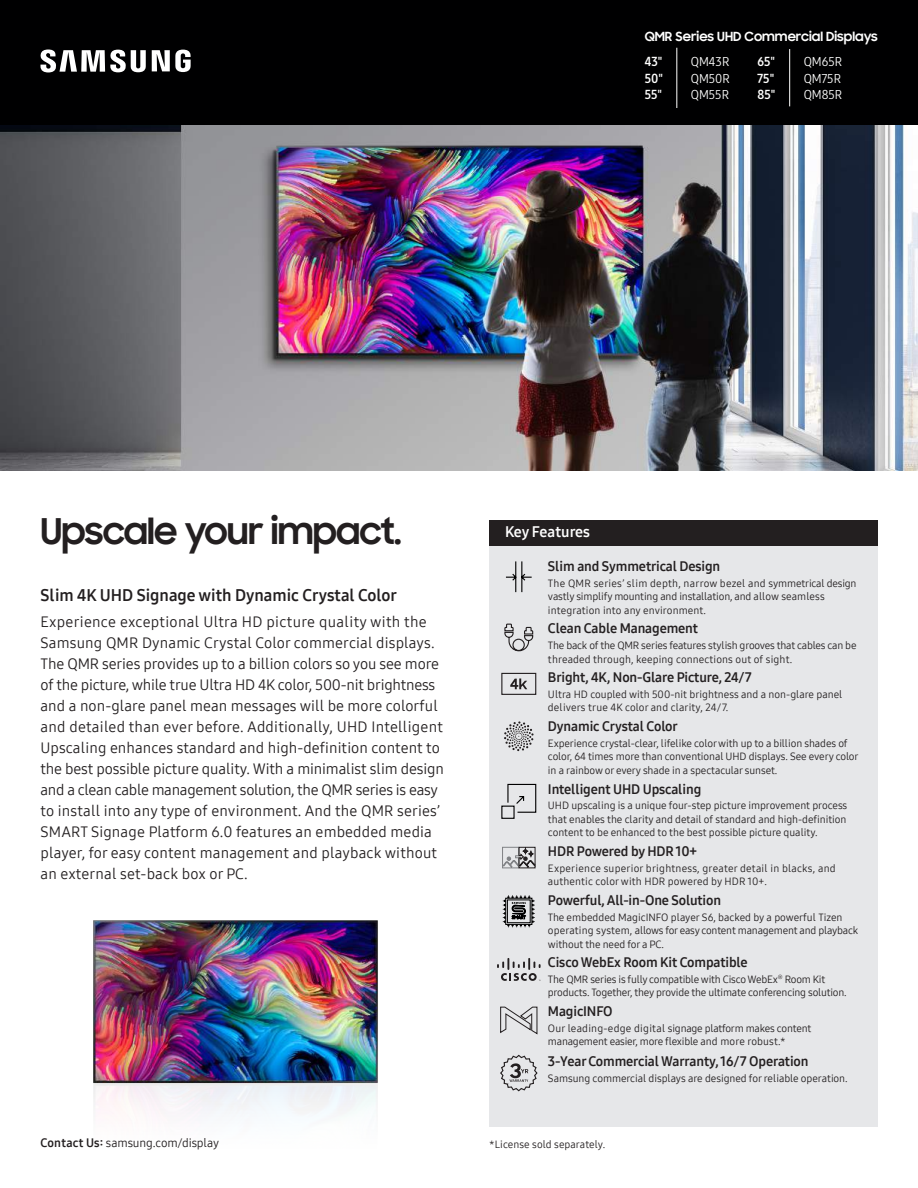
<style>
.page{position:relative;width:918px;height:1188px;background:#fff}
.page>*{position:absolute;margin:0;border:0;box-sizing:border-box;transform-origin:0 0}
.t1{font:700 36px "Samsung Sharp Sans";letter-spacing:-.02em;color:#231f20}
.t2{font:16.5px "Samsung One 700";color:#231f20}
.t3{font:15px/21px "Samsung One 400";letter-spacing:.005em;color:#231f20}
.t4{font:15px "Samsung One 700";color:#fff}
.t5{font:13.5px "Samsung One 700";letter-spacing:-.01em;color:#231f20}
.t6{font:700 12.75px "Samsung Sharp Sans";color:#fff}
.t7{font:12.75px/16.6px "Samsung One 400 C";color:#fff;text-align:justify}
.t8{font:12.75px/16.6px "Samsung One 700 C";color:#fff;text-align:justify}
.t9{font:12px "Samsung One 400";letter-spacing:-.01em;color:#231f20}
.t10{font:10.5px/13.5px "Samsung One 400";letter-spacing:-.01em;color:#231f20}
.t11{font:10.5px/13.5px "Samsung One 400";letter-spacing:.02em;color:#231f20}
.s1{font-family:"Samsung One 700"}
</style>
<div class="page">
<img style="left:0;top:124px;width:918px;height:346px">
<div style="left:489px;top:544px;width:389px;height:582px;background:#e6e7e9"></div>
<div style="left:0;top:0;width:918px;height:124px;background:#000001"></div>
<svg style="left:41px;top:50px;width:105px;height:22px"></svg>
<svg style="left:152px;top:50px;width:39px;height:22px"></svg>
<img style="left:93px;top:920px;width:285px;height:191px">
<hr style="left:789px;top:49px;width:1px;height:57px;background:#fff">
<hr style="left:676px;top:48px;width:1px;height:60px;background:#fff">
<div style="left:489px;top:520px;width:389px;height:26px;background:#231f20"></div>
<svg style="left:497px;top:958px;width:44px;height:23px"></svg>
<svg style="left:504px;top:721px;width:30px;height:30px"></svg>
<svg style="left:502px;top:846px;width:34px;height:23px"></svg>
<svg style="left:506px;top:561px;width:26px;height:32px"></svg>
<svg style="left:504px;top:623px;width:30px;height:29px"></svg>
<div style="left:501px;top:673px;width:35px;height:22px;border:1px solid #231f20"></div>
<svg style="left:510px;top:678px;width:17px;height:11px"></svg>
<svg style="left:501px;top:783px;width:36px;height:36px"></svg>
<svg style="left:500px;top:1054px;width:38px;height:38px"></svg>
<svg style="left:503px;top:895px;width:32px;height:32px"></svg>
<svg style="left:500px;top:1006px;width:38px;height:29px"></svg>
<p class="t6" style="left:645px;top:27px;width:235px">QMR Series UHD Commercial Displays</p>
<p class="t8" style="left:758px;top:53px;width:19px">65" 75" 85"</p>
<p class="t7" style="left:804px;top:53px;width:40px">QM65R QM75R QM85R</p>
<p class="t8" style="left:645px;top:53px;width:20px">43" 50" 55"</p>
<p class="t7" style="left:691px;top:53px;width:41px">QM43R QM50R QM55R</p>
<h1 class="t1" style="left:40px;top:505px;width:363px">Upscale your impact.</h1>
<h2 class="t2" style="left:40px;top:584px;width:358px">Slim 4K UHD Signage with Dynamic Crystal Color</h2>
<p class="t3" style="left:40px;top:611px;width:405px">Experience exceptional Ultra HD picture quality with the Samsung QMR Dynamic Crystal Color commercial displays.<br>The QMR series provides up to a billion colors so you see more of the picture, while true Ultra HD 4K color, 500-nit brightness and a non-glare panel mean messages will be more colorful and detailed than ever before. Additionally, UHD Intelligent Upscaling enhances standard and high-definition content to the best possible picture quality. With a minimalist slim design and a clean cable management solution, the QMR series is easy to install into any type of environment. And the QMR series’ SMART Signage Platform 6.0 features an embedded media player, for easy content management and playback without an external set-back box or PC.</p>
<h3 class="t4" style="left:505px;top:522px;width:87px">Key Features</h3>
<p class="t5" style="left:548px;top:557px;width:174px">Slim and Symmetrical Design</p>
<p class="t10" style="left:548px;top:576px;width:310px">The QMR series’ slim depth, narrow bezel and symmetrical design vastly simplify mounting and installation, and allow seamless integration into any environment.</p>
<p class="t5" style="left:548px;top:620px;width:152px">Clean Cable Management</p>
<p class="t10" style="left:548px;top:639px;width:310px">The back of the QMR series features stylish grooves that cables can be threaded through, keeping connections out of sight.</p>
<p class="t5" style="left:548px;top:669px;width:205px">Bright, 4K, Non-Glare Picture, 24/7</p>
<p class="t10" style="left:548px;top:687px;width:296px">Ultra HD coupled with 500-nit brightness and a non-glare panel delivers true 4K color and clarity, 24/7.</p>
<p class="t5" style="left:548px;top:717px;width:131px">Dynamic Crystal Color</p>
<p class="t10" style="left:548px;top:736px;width:312px">Experience crystal-clear, lifelike color with up to a billion shades of color, 64 times more than conventional UHD displays. See every color in a rainbow or every shade in a spectacular sunset.</p>
<p class="t5" style="left:548px;top:780px;width:155px">Intelligent UHD Upscaling</p>
<p class="t10" style="left:548px;top:799px;width:301px;text-align:justify">UHD upscaling is a unique four-step picture improvement process that enables the clarity and detail of standard and high-definition content to be enhanced to the best possible picture quality.</p>
<p class="t5" style="left:548px;top:842px;width:151px">HDR Powered by HDR 10+</p>
<p class="t11" style="left:548px;top:861px;width:289px">Experience superior brightness, greater detail in blacks, and authentic color with HDR powered by HDR 10+.</p>
<p class="t5" style="left:548px;top:891px;width:175px">Powerful, All-in-One Solution</p>
<p class="t10" style="left:548px;top:910px;width:312px">The embedded MagicINFO player S6, backed by a powerful Tizen operating system, allows for easy content management and playback without the need for a PC.</p>
<p class="t5" style="left:548px;top:954px;width:201px">Cisco WebEx Room Kit Compatible</p>
<p class="t10" style="left:548px;top:972px;width:300px">The QMR series is fully compatible with Cisco WebEx<sup>®</sup> Room Kit products. Together, they provide the ultimate conferencing solution.</p>
<p class="t5" style="left:548px;top:1002px;width:66px">MagicINFO</p>
<p class="t10" style="left:548px;top:1021px;width:265px">Our leading-edge digital signage platform makes content management easier, more flexible and more robust.*</p>
<p class="t5" style="left:548px;top:1052px;width:262px">3-Year Commercial Warranty, 16/7 Operation</p>
<p class="t10" style="left:548px;top:1071px;width:301px">Samsung commercial displays are designed for reliable operation.</p>
<p class="t9" style="left:40px;top:1135px;width:180px"><span class="s1">Contact Us:</span> samsung.com/display</p>
<p class="t10" style="left:489px;top:1137px;width:118px">*License sold separately.</p>
</div>
